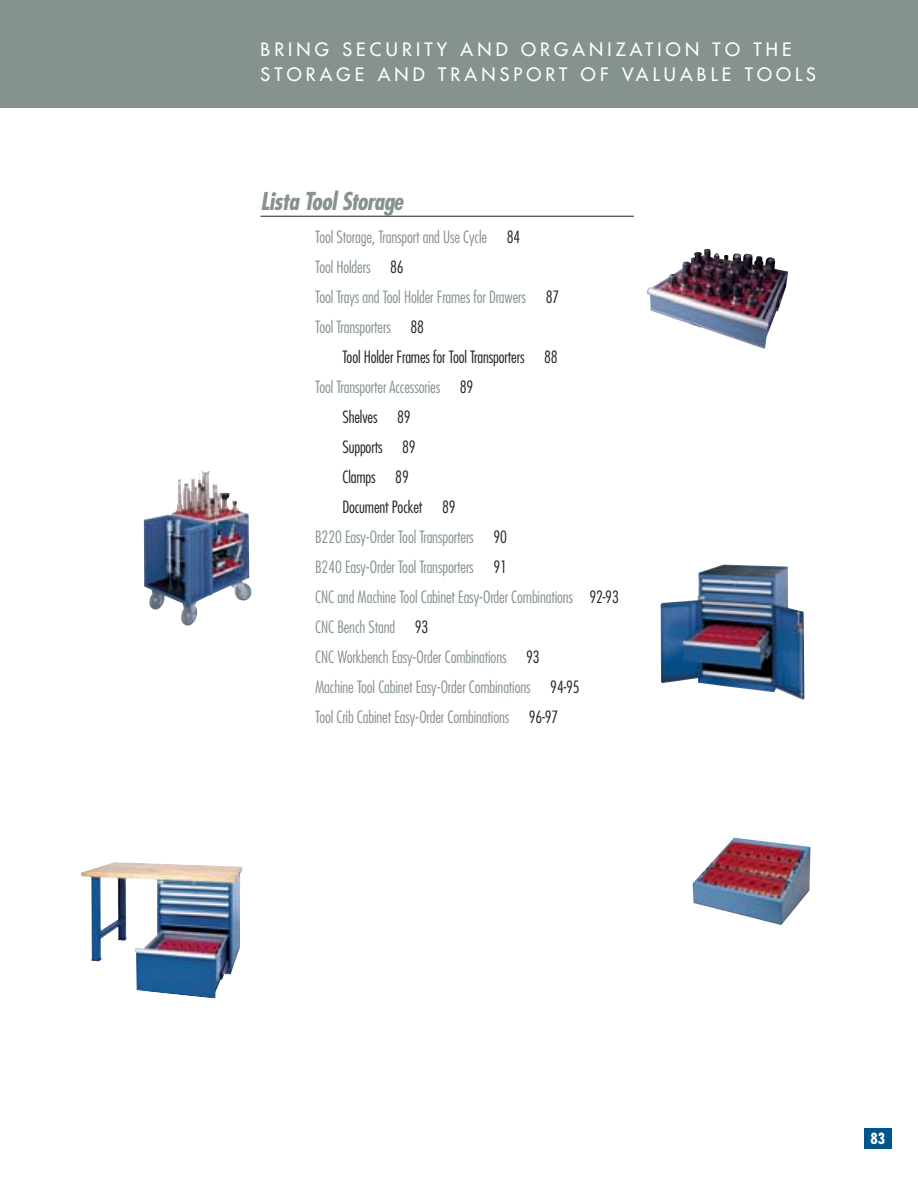
<style>
.page{position:relative;width:918px;height:1188px;background:#fff}
.page>*{position:absolute;margin:0;border:0;box-sizing:border-box;transform-origin:0 0}
.t1{font:italic 700 condensed 24px "Futura";color:#86938d}
.t2{font:18px/24.9px "Futura";letter-spacing:.23em;color:#fff}
.t3{font:300 condensed 16.5px/30px "Futura";letter-spacing:-.01em;color:#86938d}
.t4{font:300 condensed 16.5px "Futura";letter-spacing:-.01em;color:#20231e}
.t5{font:700 condensed 15px "Futura";color:#fff}
.s1{color:#20231e}
</style>
<div class="page">
<div style="left:864px;top:1128px;width:28px;height:20px;background:#00558a"></div>
<div style="left:0;top:0;width:918px;height:108px;background:#86938d"></div>
<img style="left:144px;top:471px;width:103px;height:139px">
<img style="left:647px;top:249px;width:141px;height:100px">
<img style="left:693px;top:838px;width:118px;height:87px">
<img style="left:81px;top:862px;width:162px;height:137px">
<hr style="left:261px;top:216px;width:373px;height:1px;background:#20231e">
<img style="left:661px;top:565px;width:143px;height:135px">
<p class="t2" style="left:261px;top:38px;width:557px">BRING SECURITY AND ORGANIZATION TO THE<br>STORAGE AND TRANSPORT OF VALUABLE TOOLS</p>
<h1 class="t1" style="left:261px;top:190px;width:148px">Lista ToolStorage</h1>
<p class="t3" style="left:315px;top:223px;width:246px">Tool Storage, Transport and Use Cycle <span class="s1">84<br></span>Tool Holders <span class="s1">86<br></span>Tool Trays and Tool Holder Frames for Drawers <span class="s1">87<br></span>Tool Transporters <span class="s1">88</span></p>
<p class="t4" style="left:342px;top:350px;width:217px">Tool Holder Frames for Tool Transporters 88</p>
<p class="t3" style="left:315px;top:373px;width:160px">Tool Transporter Accessories <span class="s1">89</span></p>
<p class="t4" style="left:342px;top:410px;width:70px">Shelves 89</p>
<p class="t4" style="left:342px;top:440px;width:75px">Supports 89</p>
<p class="t4" style="left:342px;top:470px;width:68px">Clamps 89</p>
<p class="t4" style="left:342px;top:500px;width:115px">Document Pocket 89</p>
<p class="t3" style="left:315px;top:523px;width:193px">B220 Easy-Order Tool Transporters <span class="s1">90</span></p>
<p class="t3" style="left:315px;top:553px;width:193px">B240 Easy-Order Tool Transporters <span class="s1">91</span></p>
<p class="t3" style="left:315px;top:583px;width:305px">CNC and Machine Tool Cabinet Easy-Order Combinations <span class="s1">92-93</span></p>
<p class="t3" style="left:315px;top:613px;width:115px">CNC Bench Stand <span class="s1">93</span></p>
<p class="t3" style="left:315px;top:643px;width:226px">CNC Workbench Easy-Order Combinations <span class="s1">93</span></p>
<p class="t3" style="left:315px;top:673px;width:266px">Machine Tool Cabinet Easy-Order Combinations <span class="s1">94-95</span></p>
<p class="t3" style="left:315px;top:703px;width:245px">Tool Crib Cabinet Easy-Order Combinations <span class="s1">96-97</span></p>
<p class="t5" style="left:871px;top:1132px;width:16px">83</p>
</div>
